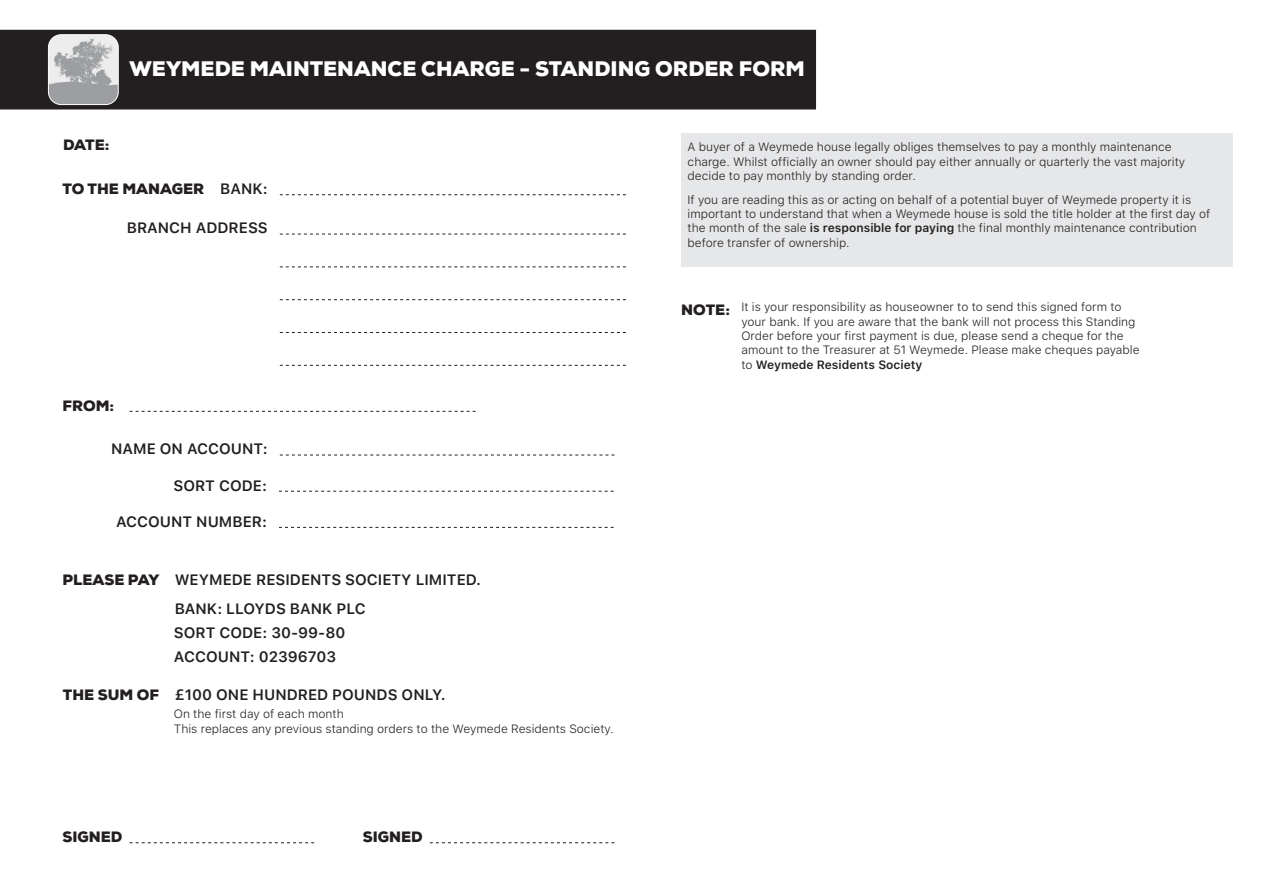
<style>
.page{position:relative;width:1263px;height:893px;background:#fff}
.page>*{position:absolute;margin:0;border:0;box-sizing:border-box;transform-origin:0 0}
.t1{font:900 21px "Nexa";color:#fff}
.t2{font:600 15px "SF Pro Text";color:#231f20}
.t3{font:900 15px "Nexa";color:#231f20}
.t4{font:300 12px/14.4px "SF Pro Text";color:#231f20}
.s1{font-weight:600}
</style>
<div class="page">
<div style="left:1px;top:31px;width:814px;height:78px;background:#231f20"></div>
<div style="left:0;top:30px;width:816px;height:79px;border:2px solid #231f20"></div>
<img style="left:48px;top:35px;width:70px;height:70px">
<div style="left:48px;top:34px;width:71px;height:71px;border:1px solid #fff;border-radius:13px"></div>
<div style="left:681px;top:133px;width:552px;height:133px;background:#e6e7e9"></div>
<svg style="left:280px;top:194px;width:346px;height:1px"></svg>
<svg style="left:280px;top:234px;width:346px;height:1px"></svg>
<svg style="left:280px;top:455px;width:334px;height:1px"></svg>
<svg style="left:279px;top:491px;width:335px;height:1px"></svg>
<svg style="left:279px;top:527px;width:335px;height:1px"></svg>
<svg style="left:280px;top:266px;width:346px;height:1px"></svg>
<svg style="left:280px;top:299px;width:346px;height:1px"></svg>
<svg style="left:280px;top:332px;width:346px;height:1px"></svg>
<svg style="left:280px;top:365px;width:346px;height:1px"></svg>
<svg style="left:130px;top:411px;width:346px;height:1px"></svg>
<svg style="left:130px;top:842px;width:184px;height:1px"></svg>
<svg style="left:430px;top:842px;width:184px;height:1px"></svg>
<h1 class="t1" style="left:130px;top:56px;width:677px">WEYMEDE MAINTENANCE CHARGE - STANDING ORDER FORM</h1>
<p class="t3" style="left:63px;top:136px;width:48px">DATE:</p>
<p class="t3" style="left:63px;top:179px;width:143px">TO THE MANAGER</p>
<p class="t2" style="left:220px;top:180px;width:49px">BANK:</p>
<p class="t2" style="left:127px;top:219px;width:142px">BRANCH ADDRESS</p>
<p class="t3" style="left:63px;top:396px;width:53px">FROM:</p>
<p class="t2" style="left:111px;top:440px;width:158px">NAME ON ACCOUNT:</p>
<p class="t2" style="left:173px;top:477px;width:95px">SORT CODE:</p>
<p class="t2" style="left:116px;top:513px;width:152px">ACCOUNT NUMBER:</p>
<p class="t3" style="left:63px;top:570px;width:98px">PLEASE PAY</p>
<p class="t3" style="left:63px;top:685px;width:98px">THE SUM OF</p>
<p class="t2" style="left:175px;top:571px;width:308px">WEYMEDE RESIDENTS SOCIETY LIMITED.</p>
<p class="t2" style="left:175px;top:600px;width:193px">BANK: LLOYDS BANK PLC</p>
<p class="t2" style="left:174px;top:624px;width:173px">SORT CODE: 30-99-80</p>
<p class="t2" style="left:174px;top:648px;width:164px">ACCOUNT: 02396703</p>
<p class="t2" style="left:175px;top:686px;width:272px">£100 ONE HUNDRED POUNDS ONLY.</p>
<p class="t4" style="left:174px;top:707px;width:172px">On the first day of each month</p>
<p class="t4" style="left:174px;top:721px;width:441px">This replaces any previous standing orders to the Weymede Residents Society.</p>
<p class="t3" style="left:63px;top:827px;width:62px">SIGNED</p>
<p class="t3" style="left:363px;top:827px;width:62px">SIGNED</p>
<p class="t4" style="left:688px;top:140px;width:499px">A buyer of a Weymede house legally obliges themselves to pay a monthly maintenance charge. Whilst officially an owner should pay either annually or quarterly the vast majority decide to pay monthly by standing order.</p>
<p class="t4" style="left:688px;top:192px;width:524px">If you are reading this as or acting on behalf of a potential buyer of Weymede property it is important to understand that when a Weymede house is sold the title holder at the first day of the month of the sale <span class="s1">is responsible for paying</span> the final monthly maintenance contribution before transfer of ownership.</p>
<p class="t3" style="left:681px;top:300px;width:50px">NOTE:</p>
<p class="t4" style="left:741px;top:300px;width:400px">It is your responsibility as houseowner to to send this signed form to your bank. If you are aware that the bank will not process this Standing Order before your first payment is due, please send a cheque for the amount to the Treasurer at 51 Weymede. Please make cheques payable to <span class="s1">Weymede Residents Society</span></p>
</div>
